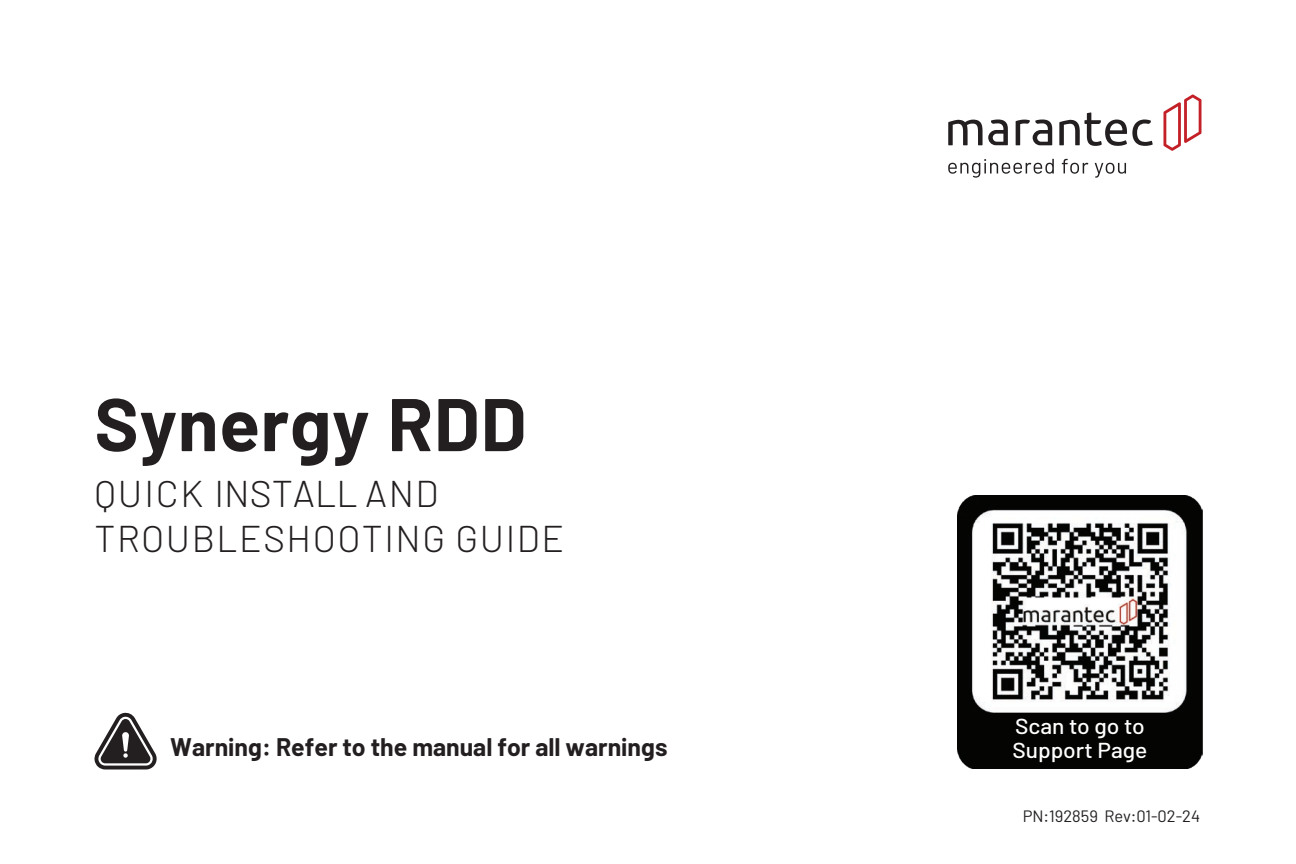
<style>
.page{position:relative;width:1296px;height:864px;background:#fff}
.page>*{position:absolute;margin:0;border:0;box-sizing:border-box;transform-origin:0 0}
.t1{font:700 74.4px "Barlow";letter-spacing:.01em;color:#231f20}
.t2{font:300 37.2px/44.7px "Barlow";letter-spacing:.04em;color:#231f20}
.t3{font:700 24.9px "Barlow";color:#231f20}
.t4{font:500 21.6px/24px "Barlow";color:#fff;scale:1.05 1}
.t5{font:16.5px "Barlow";color:#231f20}
</style>
<div class="page">
<svg style="left:1016px;top:119px;width:36px;height:26px"></svg>
<svg style="left:948px;top:119px;width:60px;height:26px"></svg>
<svg style="left:1059px;top:112px;width:94px;height:34px"></svg>
<svg style="left:1163px;top:94px;width:39px;height:57px"></svg>
<svg style="left:948px;top:159px;width:106px;height:19px"></svg>
<svg style="left:1062px;top:159px;width:26px;height:15px"></svg>
<svg style="left:1095px;top:163px;width:31px;height:15px"></svg>
<img style="left:958px;top:496px;width:244px;height:272px">
<div style="left:942px;top:480px;width:276px;height:304px;border:15px solid #fff;border-radius:10px"></div>
<svg style="left:94px;top:712px;width:63px;height:58px"></svg>
<h1 class="t1" style="left:94px;top:369px;width:434px">Synergy RDD</h1>
<h2 class="t2" style="left:95px;top:469px;width:471px">QUICK INSTALL AND<br>TROUBLESHOOTING GUIDE</h2>
<p class="t3" style="left:170px;top:728px;width:499px">Warning: Refer to the manual for all warnings</p>
<p class="t4" style="left:1012px;top:714px;width:130px">Scan to go to<br>Support Page</p>
<p class="t5" style="left:1023px;top:806px;width:179px">PN:192859 Rev:01-02-24</p>
</div>
